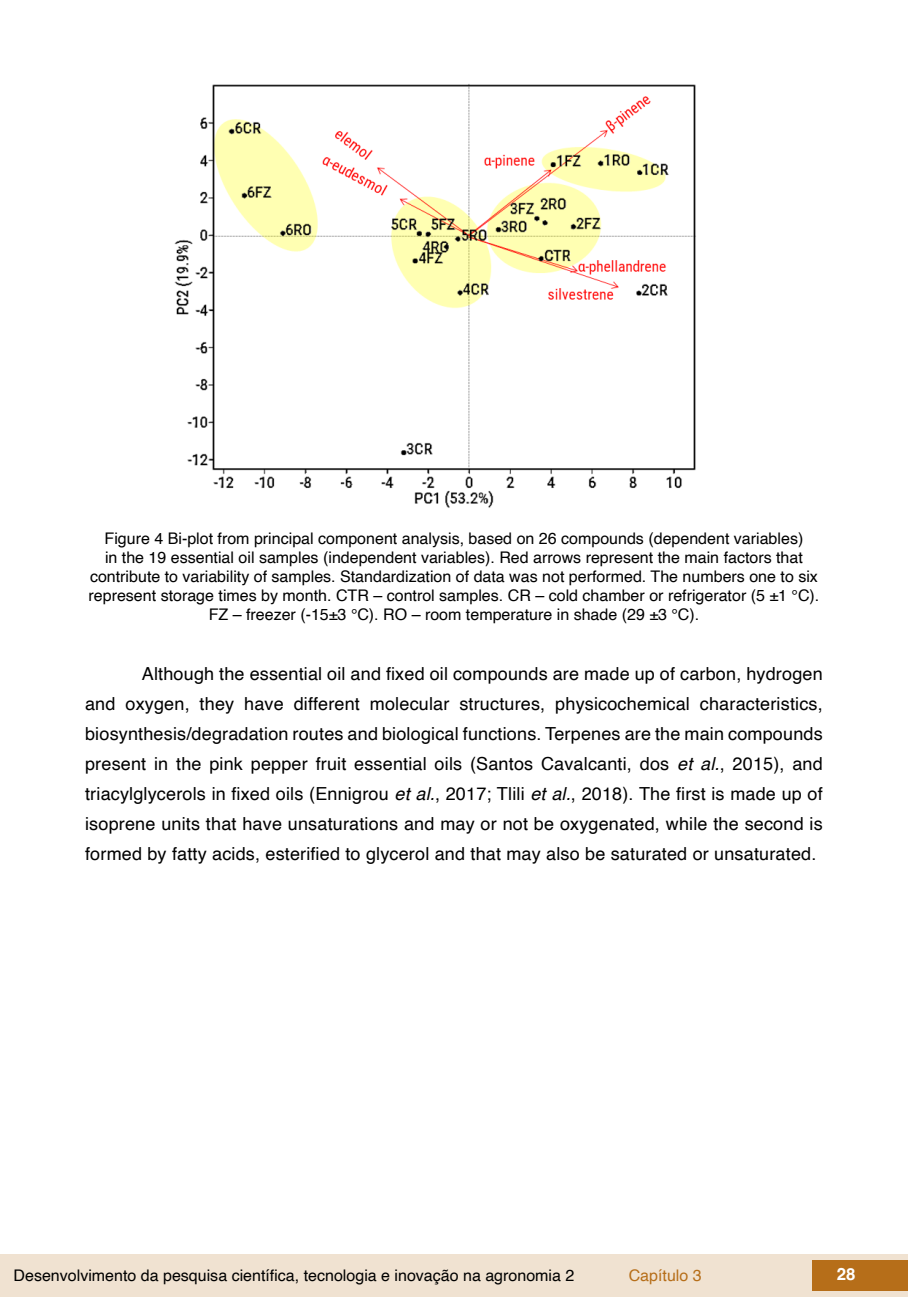
<style>
.page{position:relative;width:908px;height:1304px;background:#fff}
.page>*{position:absolute;margin:0;border:0;box-sizing:border-box;transform-origin:0 0}
.t1{font:18px/30px "Helvetica";letter-spacing:.01em;color:#000;text-align:justify}
.t2{font:700 16.8px "Helvetica";color:#fff}
.t3{font:16px/19.2px "Helvetica";color:#000;text-align:center}
.t4{font:16px "Helvetica";color:#b66e19}
.s1{font-style:italic}
</style>
<div class="page">
<div style="left:0;top:1254px;width:906px;height:43px;background:#f0e2d1"></div>
<div style="left:812px;top:1261px;width:95px;height:30px;background:#b66e19"></div>
<img style="left:174px;top:84px;width:522px;height:424px">
<p class="t3" style="left:88px;top:529px;width:732px">Figure 4 Bi-plot from principal component analysis, based on 26 compounds (dependent variables)<br>in the 19 essential oil samples (independent variables). Red arrows represent the main factors that contribute to variability of samples. Standardization of data was not performed. The numbers one to six represent storage times by month. CTR – control samples. CR – cold chamber or refrigerator (5 ±1 °C).<br>FZ – freezer (-15±3 °C). RO – room temperature in shade (29 ±3 °C).</p>
<p class="t1" style="left:85px;top:660px;width:738px;text-indent:57px">Although the essential oil and fixed oil compounds are made up of carbon, hydrogen and oxygen, they have different molecular structures, physicochemical characteristics, biosynthesis/degradation routes and biological functions. Terpenes are the main compounds present in the pink pepper fruit essential oils (Santos Cavalcanti, dos <span class="s1">et al.</span>, 2015), and triacylglycerols in fixed oils (Ennigrou <span class="s1">et al.</span>, 2017; Tlili <span class="s1">et al.</span>, 2018). The first is made up of isoprene units that have unsaturations and may or not be oxygenated, while the second is formed by fatty acids, esterified to glycerol and that may also be saturated or unsaturated.</p>
<p class="t3" style="left:14px;top:1266px;width:562px">Desenvolvimento da pesquisa científica, tecnologia e inovação na agronomia 2</p>
<p class="t4" style="left:628px;top:1263px;width:74px">Capítulo 3</p>
<p class="t2" style="left:836px;top:1264px;width:20px">28</p>
</div>
